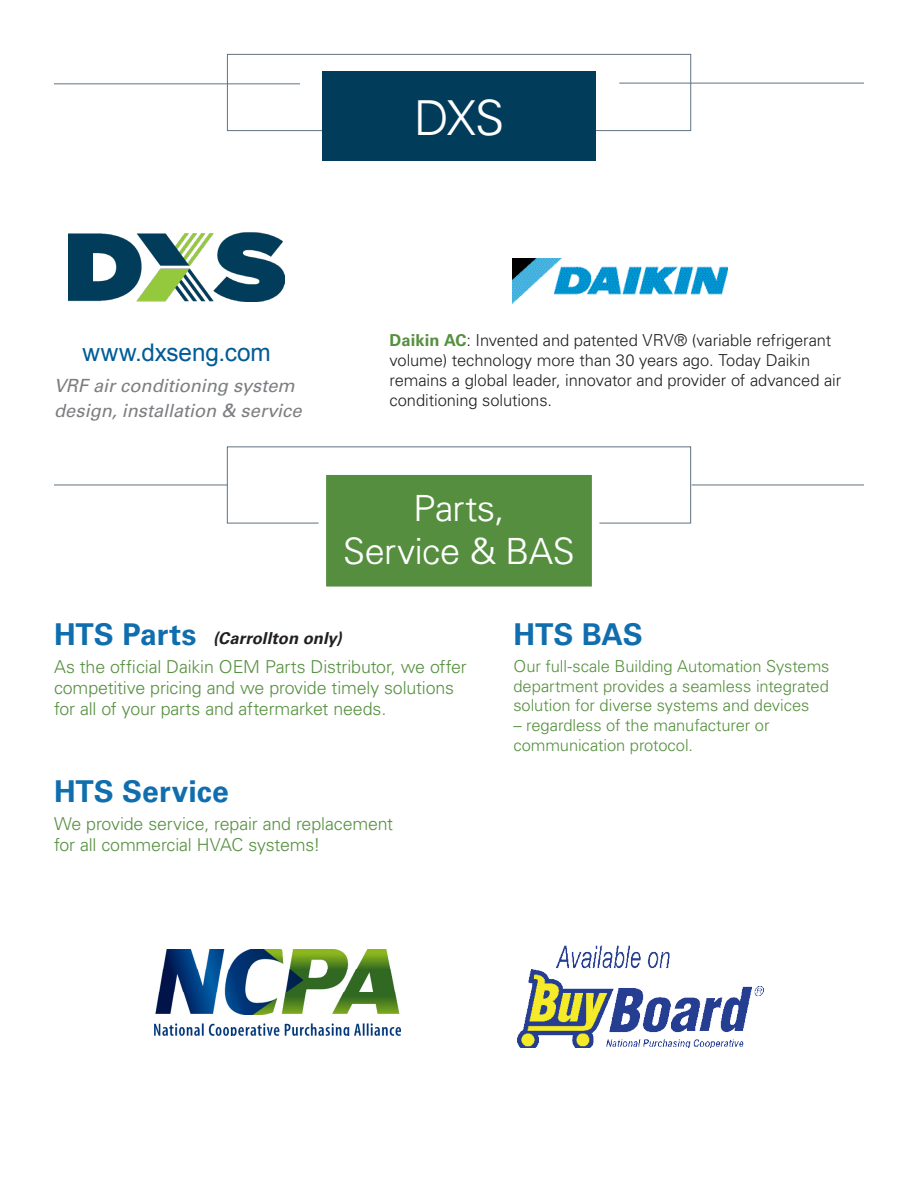
<style>
.page{position:relative;width:918px;height:1188px;background:#fff}
.page>*{position:absolute;margin:0;border:0;box-sizing:border-box;transform-origin:0 0}
.t1{font:300 48px "Univers";color:#fff}
.t2{font:300 36px/43.2px "Univers";letter-spacing:-.005em;color:#fff;text-align:center}
.t3{font:700 30px "Univers LT Std";color:#106eae}
.t4{font:24.3px "Arial";letter-spacing:-.005em;color:#005c98}
.t5{font:italic 18.15px/24.8px "Univers LT Std";color:#7c7e81}
.t6{font:300 17.85px/21.3px "Univers LT Std";letter-spacing:-.01em;color:#55903f}
.t7{font:300 16.5px/19.8px "Univers LT Std";letter-spacing:-.005em;color:#231f20}
.t8{font:300 16.5px/19.8px "Univers LT Std";letter-spacing:-.005em;color:#55903f;text-align:justify}
.t9{font:italic 700 16.5px "Univers LT Std";letter-spacing:.005em;color:#231f20}
.s1{font-weight:700;color:#55903f}
</style>
<div class="page">
<img style="left:69px;top:232px;width:215px;height:70px">
<div style="left:227px;top:54px;width:464px;height:77px;border:1px solid #5f7283"></div>
<hr style="left:54px;top:83px;width:246px;height:1px;background:#5f7283">
<div style="left:322px;top:71px;width:274px;height:90px;background:#023c5b"></div>
<hr style="left:619px;top:83px;width:245px;height:1px;background:#5f7283">
<div style="left:227px;top:446px;width:464px;height:78px;border:1px solid #5f7283"></div>
<hr style="left:54px;top:485px;width:174px;height:1px;background:#5f7283">
<div style="left:322px;top:471px;width:274px;height:119px;background:#568e3f"></div>
<div style="left:319px;top:467px;width:280px;height:127px;border:8px solid #fff"></div>
<hr style="left:692px;top:485px;width:172px;height:1px;background:#5f7283">
<img style="left:512px;top:258px;width:216px;height:46px">
<img style="left:154px;top:949px;width:246px;height:87px">
<img style="left:518px;top:945px;width:246px;height:102px">
<h1 class="t1" style="left:414px;top:89px;width:92px">DXS</h1>
<h3 class="t4" style="left:82px;top:337px;width:190px">www.dxseng.com</h3>
<p class="t5" style="left:54px;top:374px;width:249px">VRF air conditioning system design, installation &amp; service</p>
<p class="t7" style="left:390px;top:330px;width:453px"><span class="s1">Daikin AC</span>: Invented and patented VRV® (variable refrigerant volume) technology more than 30 years ago. Today Daikin remains a global leader, innovator and provider of advanced air conditioning solutions.</p>
<h2 class="t2" style="left:343px;top:486px;width:233px">Parts,<br>Service &amp; BAS</h2>
<h3 class="t3" style="left:54px;top:617px;width:144px">HTS Parts</h3>
<p class="t6" style="left:54px;top:656px;width:414px">As the official Daikin OEM Parts Distributor, we offer competitive pricing and we provide timely solutions for all of your parts and aftermarket needs.</p>
<p class="t9" style="left:213px;top:628px;width:130px">(Carrollton only)</p>
<h3 class="t3" style="left:54px;top:773px;width:176px">HTS Service</h3>
<p class="t6" style="left:54px;top:813px;width:341px">We provide service, repair and replacement for all commercial HVAC systems!</p>
<h3 class="t3" style="left:513px;top:617px;width:131px">HTS BAS</h3>
<p class="t8" style="left:513px;top:656px;width:318px">Our full-scale Building Automation Systems department provides a seamless integrated solution for diverse systems and devices</p>
<p class="t8" style="left:513px;top:716px;width:258px">– regardless of the manufacturer or communication protocol.</p>
</div>
